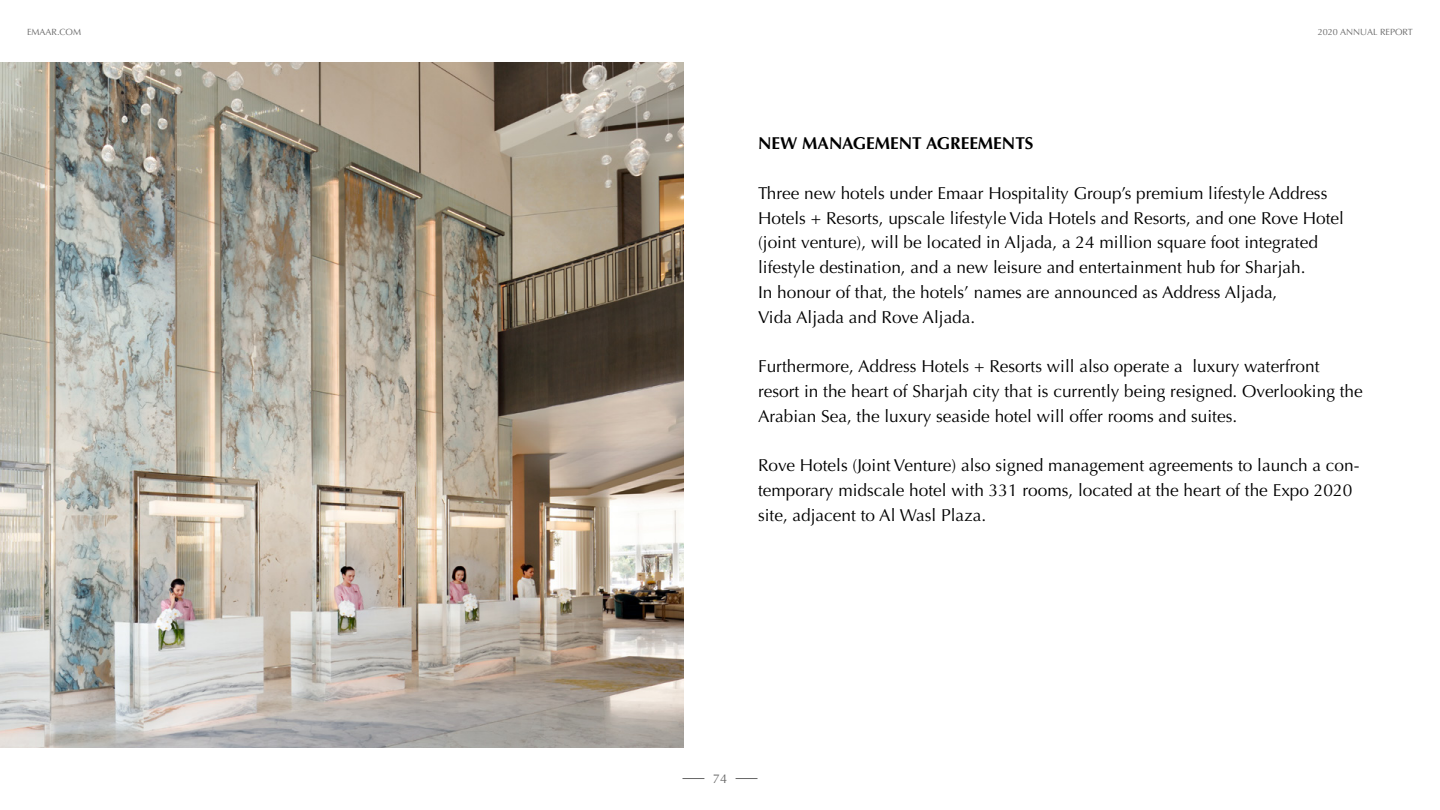
<style>
.page{position:relative;width:1440px;height:810px;background:#fff}
.page>*{position:absolute;margin:0;border:0;box-sizing:border-box;transform-origin:0 0}
.t1{font:17.25px/24.8px "Optima";color:#000}
.t2{font:700 17.25px "Optima";color:#000}
.t3{font:12.75px "Optima";color:#666}
.t4{font:9px "Optima";color:#666}
</style>
<div class="page">
<img style="left:1px;top:63px;width:682px;height:685px">
<svg style="left:736px;top:778px;width:22px;height:1px"></svg>
<svg style="left:682px;top:778px;width:22px;height:1px"></svg>
<p class="t4" style="left:27px;top:27px;width:56px">EMAAR.COM</p>
<p class="t4" style="left:1318px;top:27px;width:97px">2020 ANNUAL REPORT</p>
<p class="t2" style="left:758px;top:133px;width:277px">NEW MANAGEMENT AGREEMENTS</p>
<p class="t1" style="left:758px;top:181px;width:587px">Three new hotels under Emaar Hospitality Group s’ premium lifestyle Address Hotels + Resorts, upscale lifestyle Vida Hotels and Resorts, and one Rove Hotel (joint venture ,) will be located in Aljada a, 24 million square foot integrated lifestyle destination, and a new leisure and entertainment hub for Sharjah.<br>In honour of that, the hotels’ names are announced as Address Aljada,<br>Vida Aljada and Rove Aljada.</p>
<p class="t1" style="left:1192px;top:354px;width:129px">luxury waterfront</p>
<p class="t1" style="left:758px;top:354px;width:606px">Furthermore, Address Hotels + Resorts will also operate a<br>resort in the heart of Sharjah city that is currently being resigned. Overlooking the<br>Arabian Sea, the luxury seaside hotel will offer rooms and suites.</p>
<p class="t1" style="left:758px;top:453px;width:603px">Rove Hotels (Joint Venture) also signed management agreements to launch a con-</p>
<p class="t1" style="left:758px;top:503px;width:230px">site, adjacent to Al Wasl Plaza.</p>
<p class="t1" style="left:758px;top:478px;width:596px">temporary midscale hotel with 331 rooms, located at the heart of the Expo 2020</p>
<p class="t3" style="left:713px;top:771px;width:16px">74</p>
</div>
